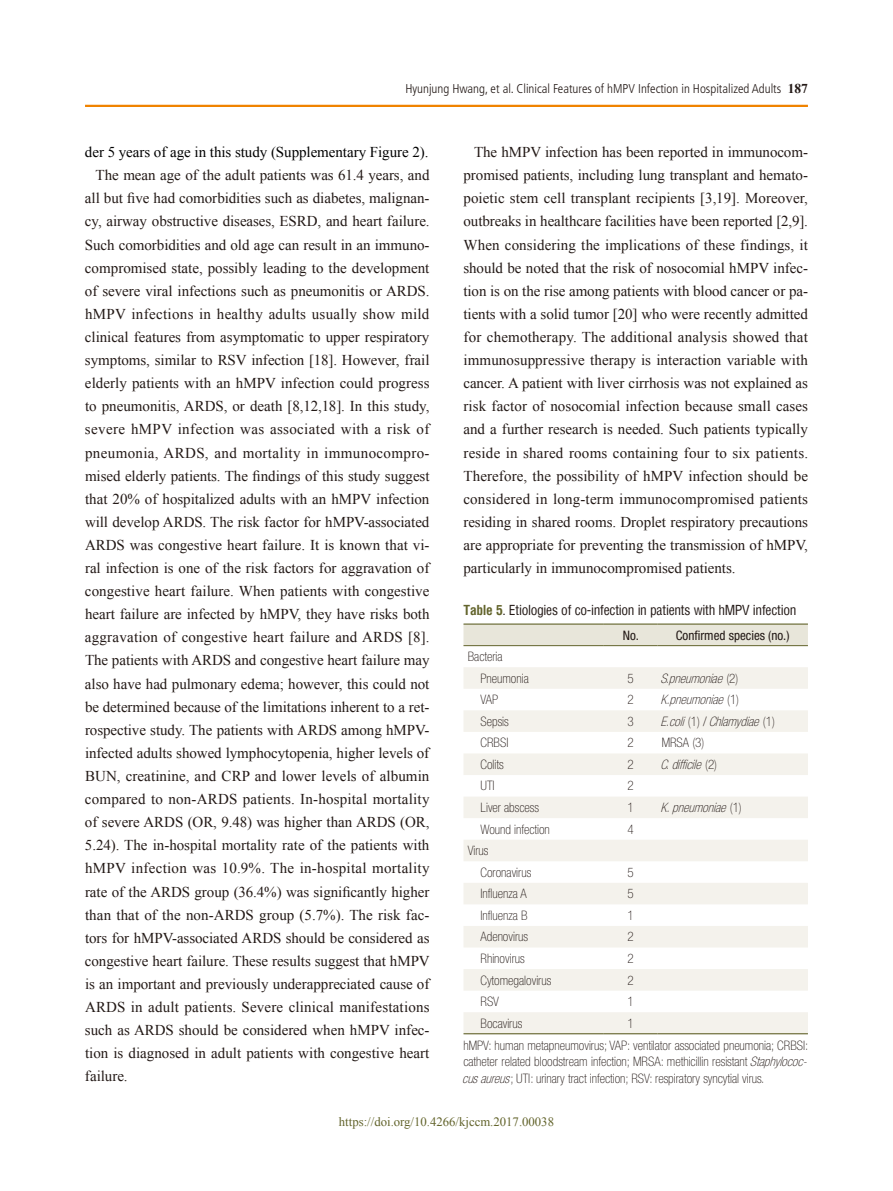
<style>
.page{position:relative;width:893px;height:1191px;background:#fff}
.page>*{position:absolute;margin:0;border:0;box-sizing:border-box;transform-origin:0 0}
.본문{font:15px/23.1px "Times New Roman";color:#231916;text-align:justify}
.본문-2{font:15px "Times New Roman";letter-spacing:-.005em;color:#000}
.표_타이틀{font:condensed 13.5px "Helvetica";letter-spacing:-.02em;color:#231916}
.표_내용{font:100 condensed 13.05px/16.5px "Helvetica Neue";color:#231916}
.표_내용-2{font:italic 100 condensed 13.05px "Helvetica Neue";color:#231916}
.표_머리{font:condensed 13.05px "Helvetica Neue";color:#231916}
.t1{font:300 condensed 12.75px "Frutiger LT Std";color:#231916}
.t2{font:12.75px "Times New Roman";color:#63642c}
.s1{font-family:"Times New Roman";font-weight:700;font-stretch:normal;font-size:13.5px}
.s2{font-weight:700;color:#63642c}
.s3{font-style:normal}
.s4{font-style:italic}
</style>
<div class="page">
<hr style="left:85px;top:105px;width:723px;height:2px;background:#f08300">
<div style="left:463px;top:624px;width:345px;height:21px;background:#e8e6da"></div>
<svg style="left:464px;top:667px;width:344px;height:366px;fill:#f4f2ec"></svg>
<hr style="left:463px;top:623px;width:141px;height:1px;background:#63642c">
<hr style="left:604px;top:623px;width:53px;height:1px;background:#63642c">
<hr style="left:657px;top:623px;width:151px;height:1px;background:#63642c">
<hr style="left:463px;top:645px;width:141px;height:1px;background:#63642c">
<hr style="left:604px;top:645px;width:53px;height:1px;background:#63642c">
<hr style="left:657px;top:645px;width:151px;height:1px;background:#63642c">
<hr style="left:463px;top:1033px;width:141px;height:1px;background:#63642c">
<hr style="left:604px;top:1033px;width:53px;height:1px;background:#63642c">
<hr style="left:657px;top:1033px;width:151px;height:1px;background:#63642c">
<p class="t1" style="left:405px;top:81px;width:404px">Hyunjung Hwang, et al. Clinical Features of hMPV Infection in Hospitalized Adults <span class="s1">187</span></p>
<p class="본문-2" style="left:85px;top:142px;width:345px">der 5 years of age in this study (Supplementary Figure 2).</p>
<p class="본문" style="left:85px;top:163px;width:346px;text-indent:11px">The mean age of the adult patients was 61.4 years, and all but five had comorbidities such as diabetes, malignan&shy;cy, airway obstructive diseases, ESRD, and heart failure.<br>Such comorbidities and old age can result in an immuno&shy;compromised state, possibly leading to the development of severe viral infections such as pneumonitis or ARDS. hMPV infections in healthy adults usually show mild clinical features from asymptomatic to upper respiratory symptoms, similar to RSV infection [18]. However, frail elderly patients with an hMPV infection could progress to pneumonitis, ARDS, or death [8,12,18]. In this study, severe hMPV infection was associated with a risk of pneumonia, ARDS, and mortality in immunocompro&shy;mised elderly patients. The findings of this study suggest that 20% of hospitalized adults with an hMPV infection will develop ARDS. The risk factor for hMPV-associated ARDS was congestive heart failure. It is known that vi&shy;ral infection is one of the risk factors for aggravation of congestive heart failure. When patients with congestive heart failure are infected by hMPV, they have risks both aggravation of congestive heart failure and ARDS [8].<br>The patients with ARDS and congestive heart failure may also have had pulmonary edema; however, this could not be determined because of the limitations inherent to a ret&shy;rospective study. The patients with ARDS among hMPV&shy;infected adults showed lymphocytopenia, higher levels of BUN, creatinine, and CRP and lower levels of albumin compared to non-ARDS patients. In-hospital mortality of severe ARDS (OR, 9.48) was higher than ARDS (OR, 5.24). The in-hospital mortality rate of the patients with hMPV infection was 10.9%. The in-hospital mortality rate of the ARDS group (36.4%) was significantly higher than that of the non-ARDS group (5.7%). The risk fac&shy;tors for hMPV-associated ARDS should be considered as congestive heart failure. These results suggest that hMPV is an important and previously underappreciated cause of ARDS in adult patients. Severe clinical manifestations such as ARDS should be considered when hMPV infec&shy;tion is diagnosed in adult patients with congestive heart failure.</p>
<p class="본문" style="left:463px;top:140px;width:346px;text-indent:11px">The hMPV infection has been reported in immunocom&shy;promised patients, including lung transplant and hemato&shy;poietic stem cell transplant recipients [3,19]. Moreover, outbreaks in healthcare facilities have been reported [2,9].<br>When considering the implications of these findings, it should be noted that the risk of nosocomial hMPV infec&shy;tion is on the rise among patients with blood cancer or pa&shy;tients with a solid tumor [20] who were recently admitted for chemotherapy. The additional analysis showed that immunosuppressive therapy is interaction variable with cancer. A patient with liver cirrhosis was not explained as risk factor of nosocomial infection because small cases and a further research is needed. Such patients typically reside in shared rooms containing four to six patients.<br>Therefore, the possibility of hMPV infection should be considered in long-term immunocompromised patients residing in shared rooms. Droplet respiratory precautions are appropriate for preventing the transmission of hMPV, particularly in immunocompromised patients.</p>
<p class="표_타이틀" style="left:463px;top:602px;width:335px"><span class="s2">Table 5</span>. Etiologies of co-infection in patients with hMPV infection</p>
<p class="표_머리" style="left:623px;top:627px;width:18px">No.</p>
<p class="표_머리" style="left:676px;top:627px;width:115px">Confirmed species (no.)</p>
<p class="표_내용" style="left:468px;top:648px;width:36px">Bacteria</p>
<p class="표_내용" style="left:480px;top:669px;width:50px">Pneumonia</p>
<p class="표_내용" style="left:627px;top:669px;width:8px">5</p>
<p class="표_내용-2" style="left:660px;top:670px;width:80px">S.pneumoniae <span class="s3">( 2 )</span></p>
<p class="표_내용" style="left:480px;top:691px;width:19px">VAP</p>
<p class="표_내용" style="left:627px;top:691px;width:8px">2</p>
<p class="표_내용-2" style="left:660px;top:692px;width:80px">K.pneumoniae <span class="s3">( 1 )</span></p>
<p class="표_내용" style="left:480px;top:713px;width:30px">Sepsis</p>
<p class="표_내용" style="left:627px;top:713px;width:8px">3</p>
<p class="표_내용-2" style="left:660px;top:714px;width:116px">E.coli<span class="s3">( 1 ) /</span> Chlamydiae <span class="s3">( 1 )</span></p>
<p class="표_내용" style="left:480px;top:734px;width:29px">CRBSI</p>
<p class="표_내용" style="left:627px;top:734px;width:8px">2</p>
<p class="표_내용" style="left:662px;top:734px;width:44px">MRSA (3)</p>
<p class="표_내용" style="left:480px;top:756px;width:25px">Colits</p>
<p class="표_내용" style="left:627px;top:756px;width:8px">2</p>
<p class="표_내용-2" style="left:660px;top:757px;width:58px">C.difficile <span class="s3">( 2 )</span></p>
<p class="표_내용" style="left:480px;top:777px;width:16px">UTI</p>
<p class="표_내용" style="left:627px;top:777px;width:8px">2</p>
<p class="표_내용" style="left:480px;top:799px;width:60px">Liver abscess</p>
<p class="표_내용" style="left:627px;top:799px;width:8px">1</p>
<p class="표_내용-2" style="left:660px;top:800px;width:83px">K.pneumoniae <span class="s3">( 1 )</span></p>
<p class="표_내용" style="left:480px;top:820px;width:71px">Wound infection</p>
<p class="표_내용" style="left:627px;top:820px;width:8px">4</p>
<p class="표_내용" style="left:468px;top:842px;width:22px">Virus</p>
<p class="표_내용" style="left:480px;top:863px;width:52px">Coronavirus</p>
<p class="표_내용" style="left:627px;top:863px;width:8px">5</p>
<p class="표_내용" style="left:480px;top:885px;width:48px">Influenza A</p>
<p class="표_내용" style="left:627px;top:885px;width:8px">5</p>
<p class="표_내용" style="left:480px;top:907px;width:49px">Influenza B</p>
<p class="표_내용" style="left:627px;top:907px;width:8px">1</p>
<p class="표_내용" style="left:480px;top:928px;width:49px">Adenovirus</p>
<p class="표_내용" style="left:627px;top:928px;width:8px">2</p>
<p class="표_내용" style="left:480px;top:950px;width:46px">Rhinovirus</p>
<p class="표_내용" style="left:627px;top:950px;width:8px">2</p>
<p class="표_내용" style="left:480px;top:971px;width:72px">Cytomegalovirus</p>
<p class="표_내용" style="left:627px;top:971px;width:8px">2</p>
<p class="표_내용" style="left:480px;top:993px;width:20px">RSV</p>
<p class="표_내용" style="left:627px;top:993px;width:8px">1</p>
<p class="표_내용" style="left:480px;top:1014px;width:43px">Bocavirus</p>
<p class="표_내용" style="left:627px;top:1014px;width:8px">1</p>
<p class="표_내용" style="left:462px;top:1036px;width:350px">hMPV: human metapneumovirus; VAP: ventilator associated pneumonia; CRBSI: catheter related bloodstream infection; MRSA: methicillin resistant <span class="s4">Staphylococ&shy;cusaureus</span>; UTI: urinary tract infection; RSV: respiratory syncytial virus.</p>
<p class="t2" style="left:339px;top:1113px;width:217px">https://doi.org/10.4266/kjccm.2017.00038</p>
</div>
